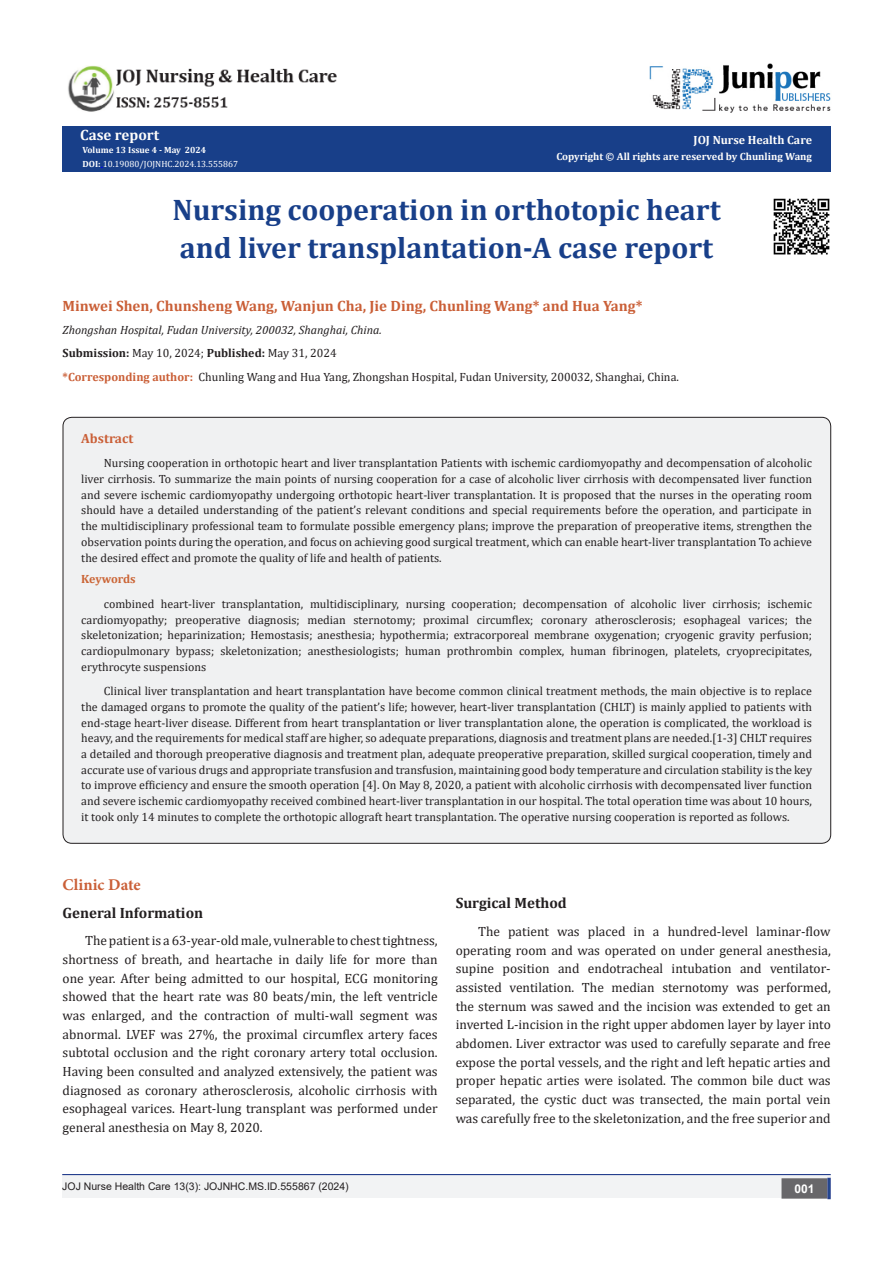
<style>
.page{position:relative;width:893px;height:1263px;background:#fff}
.page>*{position:absolute;margin:0;border:0;box-sizing:border-box;transform-origin:0 0}
.t1{font:700 29.85px/37.3px "Cambria";color:#183f89}
.t2{font:700 16.5px "Minion Pro";color:#ca5f37}
.t3{font:700 15px "Cambria";color:#ca5f37}
.t4{font:700 15px "Cambria";color:#231f20}
.t5{font:700 15px "Cambria";color:#fffefc}
.t6{font:13.5px/18.8px "Cambria";color:#231f20;text-align:justify}
.t7{font:700 13.5px "Cambria";color:#ca5f37}
.t8{font:12px/15.8px "Cambria";color:#231f20;text-align:justify}
.t9{font:italic 12px "Cambria";color:#231f20}
.t10{font:700 12px "Cambria";color:#231f20}
.t11{font:700 12px "Cambria";color:#fffefc}
.t12{font:700 12px "Cambria";letter-spacing:-.015em;color:#cb6536}
.t13{font:700 12px "Arial";color:#fff}
.t14{font:10.5px "Arial";color:#231f20}
.t15{font:700 10.5px "Cambria";color:#fffefc}
.t16{font:9px "Cambria";color:#fff}
.t17{font:700 9px "Cambria";color:#fff}
.s1{font-weight:700}
.s2{font-weight:400}
.s3{font-weight:700;color:#ca5f37}
</style>
<div class="page">
<div style="left:62px;top:126px;width:769px;height:45px;background:#183f89"></div>
<img style="left:650px;top:63px;width:181px;height:50px">
<div style="left:62px;top:1174px;width:393px;height:24px;background:#f2f3f4"></div>
<div style="left:455px;top:1174px;width:376px;height:24px;background:#f2f3f4"></div>
<div style="left:782px;top:1179px;width:45px;height:19px;background:#68676a"></div>
<div style="left:781px;top:1178px;width:46px;height:20px;border:2px solid #68676a"></div>
<svg style="left:827px;top:1178px;width:4px;height:21px"></svg>
<hr style="left:62px;top:1174px;width:769px;height:1px;background:#253f8e">
<img style="left:68px;top:65px;width:269px;height:47px">
<img style="left:773px;top:198px;width:57px;height:57px">
<div style="left:63px;top:417px;width:768px;height:426px;background:#f0f1f2;border-radius:9px"></div>
<p class="t5" style="left:80px;top:124px;width:81px">Case report</p>
<p class="t17" style="left:82px;top:144px;width:125px">Volume 13 Issue 4 - May 2024</p>
<p class="t16" style="left:82px;top:158px;width:157px"><span class="s1">DOI:</span> 10.19080/JOJNHC.2024.13.555867</p>
<p class="t11" style="left:694px;top:132px;width:120px">JOJ Nurse Health Care</p>
<p class="t15" style="left:556px;top:149px;width:257px">Copyright © All rights are reserved by Chunling Wang</p>
<p class="t1" style="left:172px;top:191px;width:550px">Nursing cooperation in orthotopic heart and liver transplantation-A case report</p>
<p class="t3" style="left:63px;top:295px;width:581px">Minwei Shen, Chunsheng Wang, Wanjun Cha, Jie Ding, Chunling Wang* and Hua Yang*</p>
<p class="t9" style="left:63px;top:321px;width:321px">Zhongshan Hospital, Fudan University, 200032, Shanghai, China.</p>
<p class="t10" style="left:63px;top:345px;width:275px">Submission: <span class="s2">May 10, 2024;</span> Published: <span class="s2">May 31, 2024</span></p>
<p class="t8" style="left:63px;top:368px;width:618px"><span class="s3">*Corresponding author:</span> Chunling Wang and Hua Yang, Zhongshan Hospital, Fudan University, 200032, Shanghai, China.</p>
<p class="t7" style="left:81px;top:429px;width:54px">Abstract</p>
<p class="t8" style="left:81px;top:455px;width:732px;text-indent:22px">Nursing cooperation in orthotopic heart and liver transplantation Patients with ischemic cardiomyopathy and decompensation of alcoholic liver cirrhosis. To summarize the main points of nursing cooperation for a case of alcoholic liver cirrhosis with decompensated liver function and severe ischemic cardiomyopathy undergoing orthotopic heart-liver transplantation. It is proposed that the nurses in the operating room should have a detailed understanding of the patient’s relevant conditions and special requirements before the operation, and participate in the multidisciplinary professional team to formulate possible emergency plans; improve the preparation of preoperative items, strengthen the observation points during the operation, and focus on achieving good surgical treatment, which can enable heart-liver transplantation To achieve the desired effect and promote the quality of life and health of patients.</p>
<p class="t12" style="left:81px;top:571px;width:56px">Keywords</p>
<p class="t8" style="left:81px;top:596px;width:732px;text-indent:22px">combined heart-liver transplantation, multidisciplinary, nursing cooperation; decompensation of alcoholic liver cirrhosis; ischemic cardiomyopathy; preoperative diagnosis; median sternotomy; proximal circumflex; coronary atherosclerosis; esophageal varices; the skeletonization; heparinization; Hemostasis; anesthesia; hypothermia; extracorporeal membrane oxygenation; cryogenic gravity perfusion; cardiopulmonary bypass; skeletonization; anesthesiologists; human prothrombin complex, human fibrinogen, platelets, cryoprecipitates, erythrocyte suspensions</p>
<p class="t8" style="left:81px;top:683px;width:732px;text-indent:22px">Clinical liver transplantation and heart transplantation have become common clinical treatment methods, the main objective is to replace the damaged organs to promote the quality of the patient’s life; however, heart-liver transplantation (CHLT) is mainly applied to patients with end-stage heart-liver disease. Different from heart transplantation or liver transplantation alone, the operation is complicated, the workload is heavy, and the requirements for medical staff are higher, so adequate preparations, diagnosis and treatment plans are needed.[1-3] CHLT requires a detailed and thorough preoperative diagnosis and treatment plan, adequate preoperative preparation, skilled surgical cooperation, timely and accurate use of various drugs and appropriate transfusion and transfusion, maintaining good body temperature and circulation stability is the key to improve efficiency and ensure the smooth operation [4]. On May 8, 2020, a patient with alcoholic cirrhosis with decompensated liver function and severe ischemic cardiomyopathy received combined heart-liver transplantation in our hospital. The total operation time was about 10 hours, it took only 14 minutes to complete the orthotopic allograft heart transplantation. The operative nursing cooperation is reported as follows.</p>
<p class="t2" style="left:63px;top:873px;width:80px">Clinic Date</p>
<p class="t4" style="left:63px;top:902px;width:142px">General Information</p>
<p class="t6" style="left:63px;top:931px;width:377px;text-indent:22px">The patient is a 63-year-old male, vulnerable to chest tightness, shortness of breath, and heartache in daily life for more than one year. After being admitted to our hospital, ECG monitoring showed that the heart rate was 80 beats/min, the left ventricle was enlarged, and the contraction of multi-wall segment was abnormal. LVEF was 27%, the proximal circumflex artery faces subtotal occlusion and the right coronary artery total occlusion.<br>Having been consulted and analyzed extensively, the patient was diagnosed as coronary atherosclerosis, alcoholic cirrhosis with esophageal varices. Heart-lung transplant was performed under general anesthesia on May 8, 2020.</p>
<p class="t4" style="left:456px;top:893px;width:113px">Surgical Method</p>
<p class="t6" style="left:456px;top:922px;width:377px;text-indent:22px">The patient was placed in a hundred-level laminar-flow operating room and was operated on under general anesthesia, supine position and endotracheal intubation and ventilator&shy;assisted ventilation. The median sternotomy was performed, the sternum was sawed and the incision was extended to get an inverted L-incision in the right upper abdomen layer by layer into abdomen. Liver extractor was used to carefully separate and free expose the portal vessels, and the right and left hepatic arties and proper hepatic arties were isolated. The common bile duct was separated, the cystic duct was transected, the main portal vein was carefully free to the skeletonization, and the free superior and</p>
<p class="t14" style="left:62px;top:1179px;width:288px">JOJ Nurse Health Care 13(3): JOJNHC.MS.ID.555867 (2024)</p>
<p class="t13" style="left:794px;top:1180px;width:22px">001</p>
</div>
